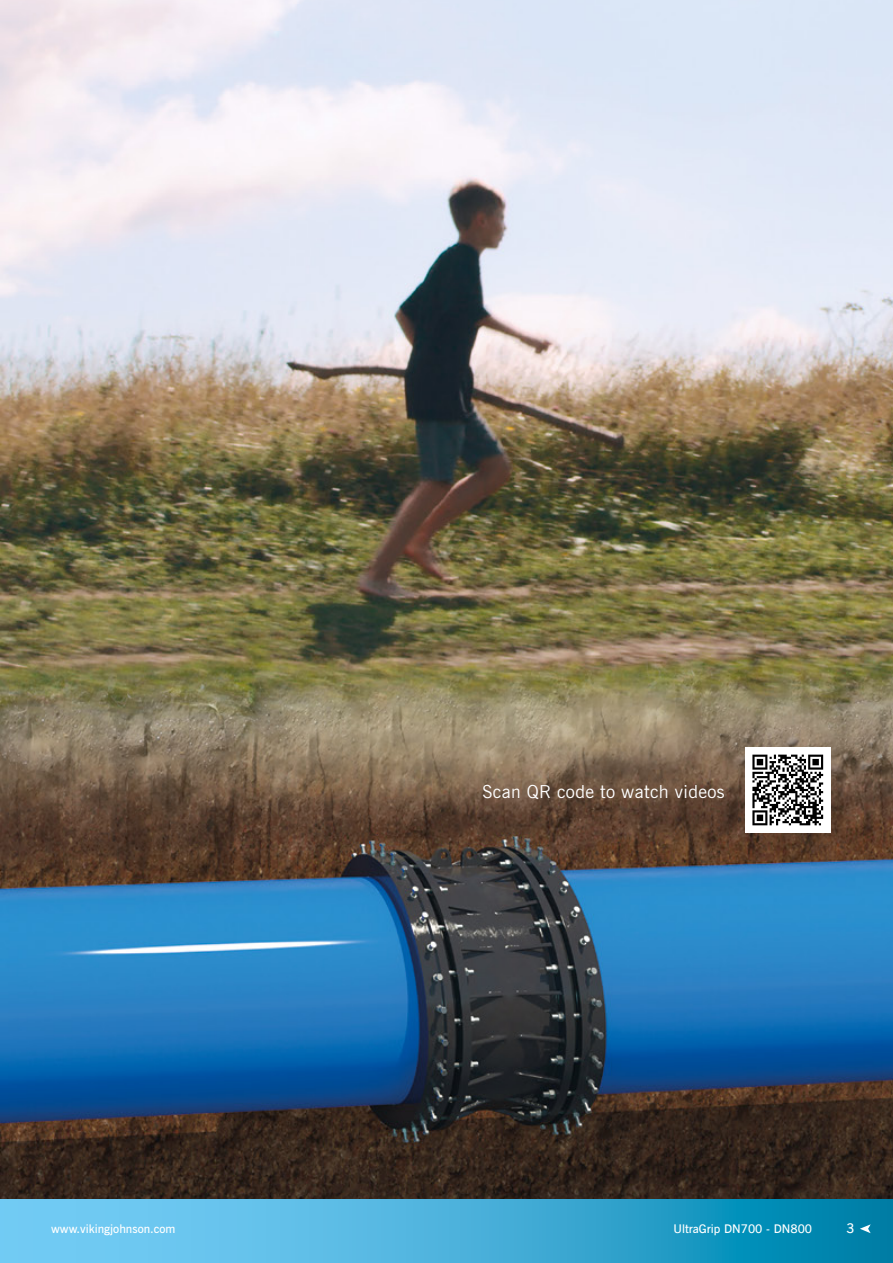
<style>
.page{position:relative;width:893px;height:1263px;background:#fff}
.page>*{position:absolute;margin:0;border:0;box-sizing:border-box;transform-origin:0 0}
.t1{font:18px "News Gothic BT";letter-spacing:.02em;color:#fff}
.t2{font:600 13.5px "News Gothic BT";color:#fff}
.t3{font:600 12px "News Gothic BT";color:#fff}
</style>
<div class="page">
<img style="left:0;top:0;width:893px;height:1199px">
<div style="left:745px;top:747px;width:85px;height:85px;background:#fff"></div>
<svg style="left:752px;top:754px;width:72px;height:72px"></svg>
<svg style="left:752px;top:755px;width:71px;height:70px"></svg>
<svg style="left:1px;top:1199px;width:892px;height:64px;background:#42add7"></svg>
<hr style="left:0;top:1199px;width:1px;height:64px;background:#71cbf4">
<svg style="left:860px;top:1224px;width:11px;height:9px"></svg>
<h1 class="t1" style="left:482px;top:780px;width:244px">Scan QR code to watch videos</h1>
<p class="t3" style="left:51px;top:1222px;width:126px">www.vikingjohnson.com</p>
<p class="t3" style="left:673px;top:1222px;width:140px">UltraGrip DN700 - DN800</p>
<p class="t2" style="left:846px;top:1220px;width:10px">3</p>
</div>
